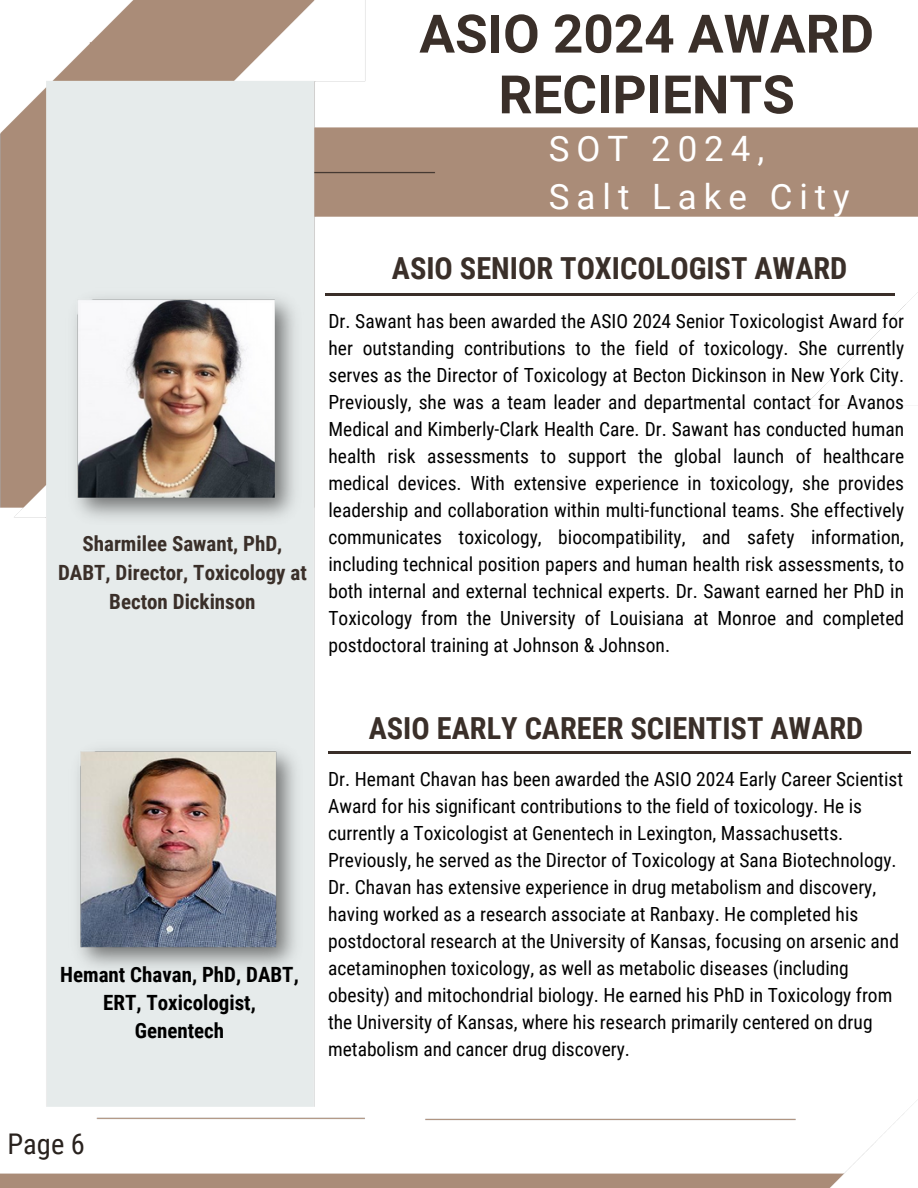
<style>
.page{position:relative;width:918px;height:1188px;background:#fff}
.page>*{position:absolute;margin:0;border:0;box-sizing:border-box;transform-origin:0 0}
.t1{font:700 53.1px/60.8px "Roboto";color:#3a2f29;text-align:center}
.t2{font:34.95px/48.3px "Roboto";letter-spacing:.2em;color:#fff}
.t3{font:700 30.3px "Roboto Condensed";color:#3a2f29}
.t4{font:28.5px "Roboto Condensed";color:#29221e}
.t5{font:700 21px/29.2px "Roboto Condensed";color:#3a2f29;text-align:center}
.t6{font:700 21px/28.2px "Roboto Condensed";color:#000;text-align:center}
.t7{font:19.5px/27px "Roboto Condensed";color:#000}
</style>
<div class="page">
<img style="left:0;top:0;width:918px;height:1188px">
<hr style="left:328px;top:752px;width:583px;height:2px;background:#3a2f29">
<hr style="left:325px;top:294px;width:570px;height:2px;background:#3a2f29">
<img style="left:61px;top:284px;width:248px;height:247px">
<img style="left:64px;top:735px;width:239px;height:246px">
<p class="t5" style="left:58px;top:529px;width:250px">Sharmilee Sawant, PhD,<br>DABT, Director, Toxicology at<br>Becton Dickinson</p>
<h5 class="t1" style="left:419px;top:4px;width:456px">ASIO 2024 AWARD<br>RECIPIENTS</h5>
<h5 class="t2" style="left:549px;top:125px;width:302px">SOT 2024,<br>Salt Lake City</h5>
<h4 class="t3" style="left:392px;top:251px;width:457px">ASIO SENIOR TOXICOLOGIST AWARD</h4>
<h1 class="t7" style="left:328px;top:308px;width:577px;text-align:justify">Dr. Sawant has been awarded the ASIO 2024 Senior Toxicologist Award for her outstanding contributions to the field of toxicology. She currently serves as the Director of Toxicology at Becton Dickinson in New York City.<br>Previously, she was a team leader and departmental contact for Avanos Medical and Kimberly-Clark Health Care. Dr. Sawant has conducted human health risk assessments to support the global launch of healthcare medical devices. With extensive experience in toxicology, she provides leadership and collaboration within multi-functional teams. She effectively communicates toxicology, biocompatibility, and safety information, including technical position papers and human health risk assessments, to both internal and external technical experts. Dr. Sawant earned her PhD in Toxicology from the University of Louisiana at Monroe and completed postdoctoral training at Johnson &amp; Johnson.</h1>
<h3 class="t6" style="left:60px;top:961px;width:240px">Hemant Chavan, PhD, DABT,<br>ERT, Toxicologist,<br>Genentech</h3>
<h3 class="t3" style="left:369px;top:710px;width:496px">ASIO EARLY CAREER SCIENTIST AWARD</h3>
<p class="t7" style="left:328px;top:766px;width:577px">Dr. Hemant Chavan has been awarded the ASIO 2024 Early Career Scientist Award for his significant contributions to the field of toxicology. He is currently a Toxicologist at Genentech in Lexington, Massachusetts.<br>Previously, he served as the Director of Toxicology at Sana Biotechnology.</p>
<p class="t7" style="left:328px;top:874px;width:572px">Dr. Chavan has extensive experience in drug metabolism and discovery, having worked as a research associate at Ranbaxy. He completed his postdoctoral research at the University of Kansas, focusing on arsenic and acetaminophen toxicology, as well as metabolic diseases (including obesity) and mitochondrial biology. He earned his PhD in Toxicology from the University of Kansas, where his research primarily centered on drug metabolism and cancer drug discovery.</p>
<p class="t4" style="left:8px;top:1127px;width:79px">Page 6</p>
</div>
